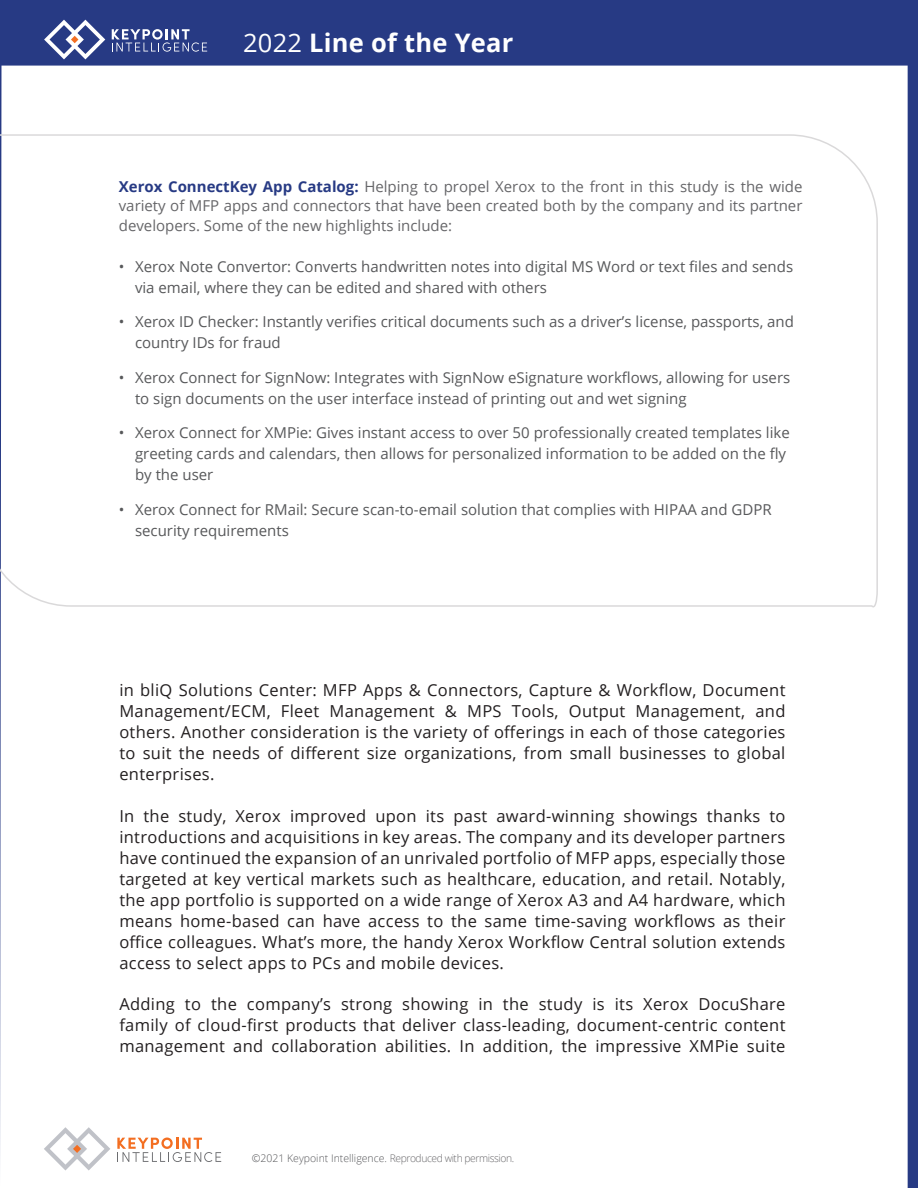
<style>
.page{position:relative;width:918px;height:1188px;background:#273a84}
.page>*{position:absolute;margin:0;border:0;box-sizing:border-box;transform-origin:0 0}
.t1{font:700 25.5px "Open Sans";letter-spacing:.01em;color:#fff}
.t2{font:16.5px/21px "Open Sans";letter-spacing:.02em;color:#231f20;text-align:justify}
.t3{font:15px/21px "Open Sans";color:#57585a}
.t4{font:15px/19.5px "Open Sans";color:#666669;text-align:justify}
.t5{font:300 10.5px "Open Sans";letter-spacing:-.02em;color:#555659}
.s1{font-weight:400}
.s2{font-weight:700;color:#273a84}
.s3{color:#68676a}
</style>
<div class="page">
<div style="left:0;top:66px;width:908px;height:1122px;background:#fff"></div>
<svg style="left:44px;top:20px;width:61px;height:39px"></svg>
<svg style="left:112px;top:29px;width:95px;height:23px"></svg>
<svg style="left:44px;top:1127px;width:66px;height:44px;background:#ecebec"></svg>
<svg style="left:117px;top:1138px;width:104px;height:24px;background:#efdace"></svg>
<div style="left:0;top:134px;width:879px;height:475px;background:#fff"></div>
<h1 class="t1" style="left:243px;top:24px;width:272px"><span class="s1">2022</span> Line of the Year</h1>
<p class="t4" style="left:119px;top:176px;width:685px"><span class="s2">Xerox ConnectKey App Catalog:</span> Helping to propel Xerox to the front in this study is the wide variety of MFP apps and connectors that have been created both by the company and its partner developers. Some of the new highlights include:</p>
<p class="t3" style="left:135px;top:256px;width:660px;text-indent:-16px">• Xerox Note Convertor: Converts handwritten notes into digital MS Word or text files and sends via email, where they can be edited and shared with others</p>
<p class="t3" style="left:135px;top:311px;width:661px;text-indent:-16px">• Xerox ID Checker: Instantly verifies critical documents such as a driver’s license, passports, and country IDs for fraud</p>
<p class="t3" style="left:135px;top:367px;width:657px;text-indent:-16px">• Xerox Connect for SignNow: Integrates with SignNow eSignature workflows, allowing for users to sign documents on the user interface instead of printing out and wet signing</p>
<p class="t3" style="left:135px;top:422px;width:656px;text-indent:-16px">• Xerox Connect for XMPie: Gives instant access to over 50 professionally created templates like greeting cards and calendars, then allows for personalized information to be added on the fly by the user</p>
<p class="t3" style="left:135px;top:499px;width:638px;text-indent:-16px">• Xerox Connect for RMail: Secure scan-to-email solution that complies with HIPAA and GDPR security requirements</p>
<p class="t2" style="left:119px;top:680px;width:668px">in bliQ Solutions Center: MFP Apps &amp; Connectors, Capture &amp; Workflow, Document Management/ECM, Fleet Management &amp; MPS Tools, Output Management, and others. Another consideration is the variety of offerings in each of those categories to suit the needs of different size organizations, from small businesses to global enterprises.</p>
<p class="t2" style="left:119px;top:805px;width:668px">In the study, Xerox improved upon its past award-winning showings thanks to introductions and acquisitions in key areas. The company and its developer partners have continued the expansion of an unrivaled portfolio of MFP apps, especially those targeted at key vertical markets such as healthcare, education, and retail. Notably, the app portfolio is supported on a wide range of Xerox A3 and A4 hardware, which means home-based can have access to the same time-saving workflows as their office colleagues. What’s more, the handy Xerox Workflow Central solution extends access to select apps to PCs and mobile devices.</p>
<p class="t2" style="left:119px;top:993px;width:668px">Adding to the company’s strong showing in the study is its Xerox DocuShare family of cloud-first products that deliver class-leading, document-centric content management and collaboration abilities. In addition, the impressive XMPie suite</p>
<p class="t5" style="left:252px;top:1151px;width:264px">©2021 Keypoint Intelligence. <span class="s3">Reproduced with permission.</span></p>
</div>
